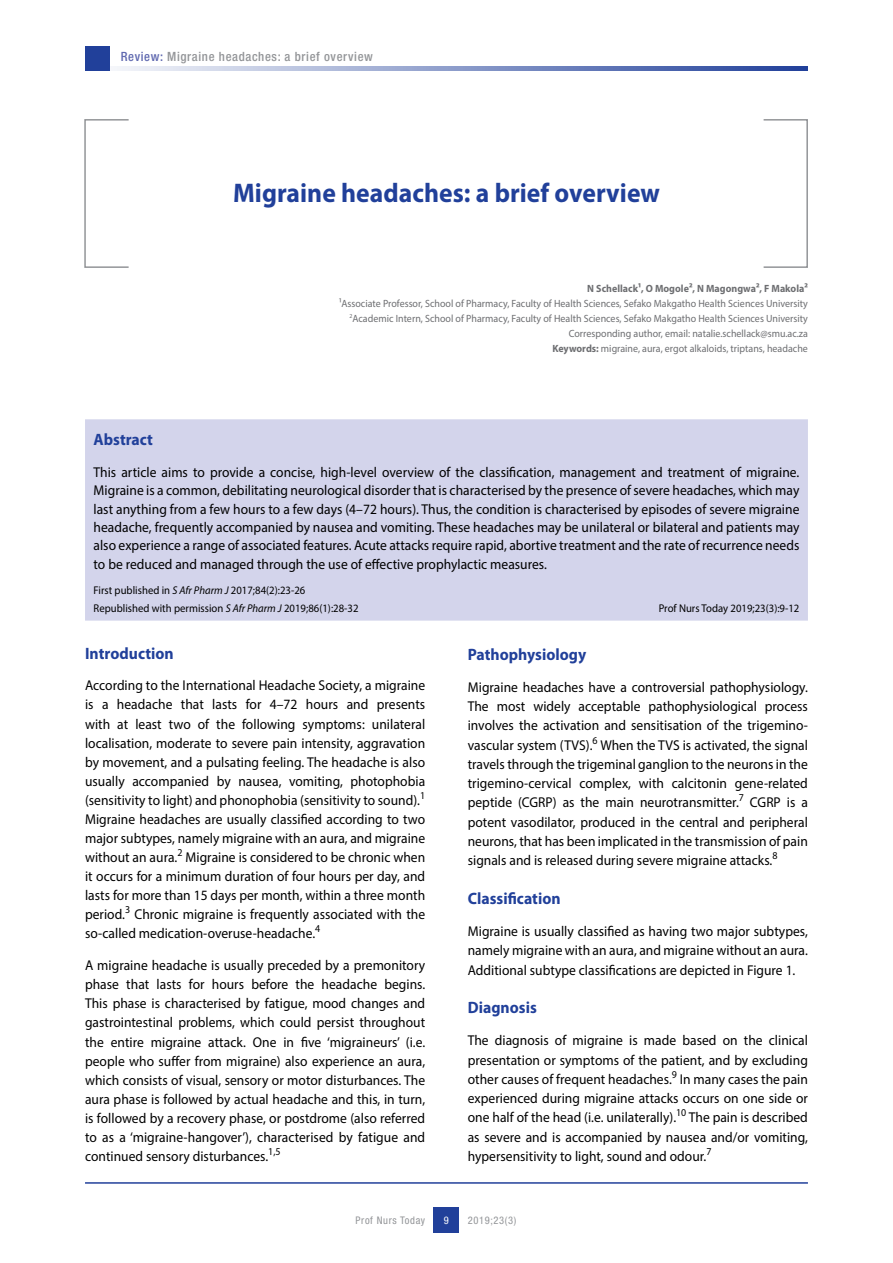
<style>
.page{position:relative;width:893px;height:1263px;background:#fff}
.page>*{position:absolute;margin:0;border:0;box-sizing:border-box;transform-origin:0 0}
.t1{font:700 27px "Myriad Pro";color:#21409a;scale:.95 1}
.t2{font:700 16.5px "Myriad Pro";color:#21409a;scale:.95 1}
.t3{font:14.25px/19px "Myriad Pro";color:#000;text-align:justify;scale:.95 1}
.t4{font:500 condensed 12.75px "Helvetica Neue LT Std";letter-spacing:.05em;color:#939598}
.t5{font:11.25px/18px "Myriad Pro";color:#000;scale:.95 1}
.t6{font:10.5px/15px "Myriad Pro";color:#6d6e71;text-align:right;scale:.95 1}
.t7{font:700 10.5px "Myriad Pro";color:#6d6e71;scale:.95 1}
.t8{font:condensed 10.5px "Helvetica Neue LT Std";letter-spacing:.06em;color:#939598}
.t9{font:condensed 10.5px "Helvetica Neue LT Std";color:#fff}
.s1{color:#6069b0}
.s2{font-weight:700}
.s3{font-style:italic}
</style>
<div class="page">
<svg style="left:109px;top:66px;width:699px;height:5px;background:#8a9ac9"></svg>
<div style="left:85px;top:47px;width:24px;height:24px;background:#21409a"></div>
<div style="left:434px;top:1208px;width:25px;height:25px;background:#21409a"></div>
<hr style="left:85px;top:1182px;width:723px;height:2px;background:#21409a">
<div style="left:85px;top:419px;width:723px;height:202px;background:#d3d4eb"></div>
<div style="left:763px;top:119px;width:45px;height:149px;border:2px solid #939598"></div>
<div style="left:84px;top:119px;width:45px;height:149px;border:2px solid #939598"></div>
<p class="t4" style="left:121px;top:49px;width:254px"><span class="s1">Review:</span> Migraine headaches: a brief overview</p>
<h1 class="t1" style="left:233px;top:175px;width:451px">Migraine headaches: a brief overview</h1>
<p class="t7" style="left:587px;top:281px;width:234px">N Schellack1, O Mogole2, N Magongwa2, F Makola2</p>
<p class="t6" style="left:339px;top:296px;width:495px">1Associate Professor, School of Pharmacy, Faculty of Health Sciences, Sefako Makgatho Health Sciences University <sup>2</sup>Academic Intern, School of Pharmacy, Faculty of Health Sciences, Sefako Makgatho Health Sciences University Corresponding author, email: natalie.schellack@smu.ac.za<br><span class="s2">Keywords:</span> migraine, aura, ergot alkaloids, triptans, headache</p>
<p class="t2" style="left:94px;top:428px;width:64px">Abstract</p>
<p class="t3" style="left:94px;top:463px;width:745px;line-height:18.3px">This article aims to provide a concise, high-level overview of the classification, management and treatment of migraine.<br>Migraine is a common, debilitating neurological disorder that is characterised by the presence of severe headaches, which may last anything from a few hours to a few days (4–72 hours). Thus, the condition is characterised by episodes of severe migraine headache, frequently accompanied by nausea and vomiting. These headaches may be unilateral or bilateral and patients may also experience a range of associated features. Acute attacks require rapid, abortive treatment and the rate of recurrence needs to be reduced and managed through the use of effective prophylactic measures.</p>
<p class="t5" style="left:94px;top:581px;width:280px">First published in <span class="s3">S Afr Pharm J</span> 2017;84(2):23-26<br>Republished with permission <span class="s3">S Afr Pharm J</span> 2019;86(1):28-32</p>
<p class="t5" style="left:659px;top:599px;width:150px">Prof Nurs Today 2019;23(3):9-12</p>
<p class="t2" style="left:85px;top:642px;width:95px">Introduction</p>
<p class="t3" style="left:85px;top:676px;width:360px">According to the International Headache Society, a migraine is a headache that lasts for 4–72 hours and presents with at least two of the following symptoms: unilateral localisation, moderate to severe pain intensity, aggravation by movement, and a pulsating feeling. The headache is also usually accompanied by nausea, vomiting, photophobia (sensitivity to light) and phonophobia (sensitivity to sound).<sup>1<br></sup>Migraine headaches are usually classified according to two major subtypes, namely migraine with an aura, and migraine without an aura.<sup>2</sup> Migraine is considered to be chronic when it occurs for a minimum duration of four hours per day, and lasts for more than 15 days per month, within a three month period.<sup>3</sup> Chronic migraine is frequently associated with the so-called medication-overuse-headache.<sup>4</sup></p>
<p class="t3" style="left:85px;top:956px;width:360px">A migraine headache is usually preceded by a premonitory phase that lasts for hours before the headache begins.<br>This phase is characterised by fatigue, mood changes and gastrointestinal problems, which could persist throughout the entire migraine attack. One in five ‘migraineurs’ (i.e. people who suffer from migraine) also experience an aura, which consists of visual, sensory or motor disturbances. The aura phase is followed by actual headache and this, in turn, is followed by a recovery phase, or postdrome (also referred to as a ‘migraine-hangover’), characterised by fatigue and continued sensory disturbances.<sup>1,5</sup></p>
<p class="t2" style="left:468px;top:644px;width:126px">Pathophysiology</p>
<p class="t3" style="left:468px;top:677px;width:360px">Migraine headaches have a controversial pathophysiology.<br>The most widely acceptable pathophysiological process involves the activation and sensitisation of the trigemino&shy;vascular system (TVS).<sup>6</sup> When the TVS is activated, the signal travels through the trigeminal ganglion to the neurons in the trigemino-cervical complex, with calcitonin gene-related peptide (CGRP) as the main neurotransmitter.<sup>7</sup> CGRP is a potent vasodilator, produced in the central and peripheral neurons, that has been implicated in the transmission of pain signals and is released during severe migraine attacks.<sup>8</sup></p>
<p class="t2" style="left:468px;top:888px;width:99px">Classification</p>
<p class="t3" style="left:468px;top:921px;width:360px">Migraine is usually classified as having two major subtypes, namely migraine with an aura, and migraine without an aura.<br>Additional subtype classifications are depicted in Figure 1.</p>
<p class="t2" style="left:468px;top:997px;width:74px">Diagnosis</p>
<p class="t3" style="left:468px;top:1031px;width:360px">The diagnosis of migraine is made based on the clinical presentation or symptoms of the patient, and by excluding other causes of frequent headaches.<sup>9</sup> In many cases the pain experienced during migraine attacks occurs on one side or one half of the head (i.e. unilaterally).<sup>10</sup> The pain is described as severe and is accompanied by nausea and/or vomiting, hypersensitivity to light, sound and odour.<sup>7</sup></p>
<p class="t8" style="left:356px;top:1214px;width:71px">Prof Nurs Today</p>
<p class="t9" style="left:444px;top:1214px;width:7px">9</p>
<p class="t8" style="left:468px;top:1214px;width:50px">2019;23(3)</p>
</div>
